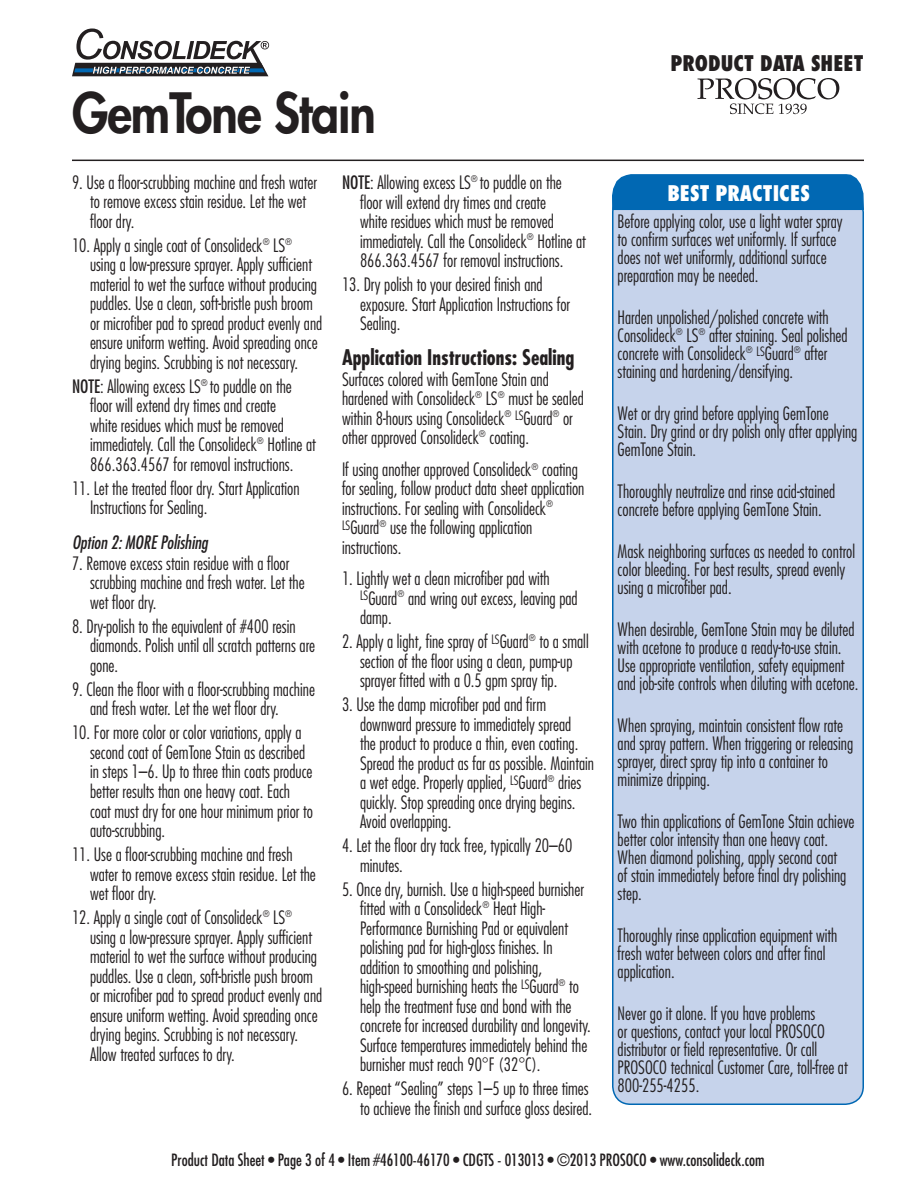
<style>
.page{position:relative;width:918px;height:1188px;background:#fff}
.page>*{position:absolute;margin:0;border:0;box-sizing:border-box;transform-origin:0 0}
._02_5_Product_Name_2{font:800 54px "Futura Std";letter-spacing:-.02em;color:#231f20;scale:.91 1}
._05_Sub-Header{font:700 condensed 21px "Futura Std";color:#231f20}
._10_Side_Box_Header{font:800 condensed 21px "Futura Std";color:#231f20}
._10_Side_Box_Header-2{font:800 condensed 21px "Futura Std";color:#fff}
._07_Bullet_Paragraph{font:300 condensed 18px/19.5px "Futura Std";color:#231f20}
._11_Side_Box_Body_Co{font:300 condensed 18px/18px "Futura Std";color:#231f20}
._06_Body_Copy{font:300 condensed 18px/19.5px "Futura Std";color:#231f20}
._05_Sub-Header-2{font:italic condensed 18px "Futura Std";color:#231f20}
._99_Item_Box{font:condensed 16.5px "Futura Std";color:#231f20}
.s1{font-weight:400}
</style>
<div class="page">
<svg style="left:72px;top:28px;width:197px;height:48px"></svg>
<div style="left:613px;top:195px;width:250px;height:909px;background:#c6d3eb;border-radius:18px"></div>
<div style="left:612px;top:194px;width:252px;height:911px;border:2px solid #0168b3;border-radius:18px"></div>
<svg style="left:612px;top:174px;width:252px;height:37px;background:#1573b8"></svg>
<div style="left:638px;top:182px;width:202px;height:21px;background:#0168b3"></div>
<hr style="left:72px;top:160px;width:792px;height:1px;background:#231f20">
<svg style="left:698px;top:78px;width:141px;height:36px"></svg>
<p class="_02_5_Product_Name_2" style="left:72px;top:79px;width:336px">GemTone Stain</p>
<p class="_07_Bullet_Paragraph" style="left:90px;top:173px;width:229px;text-indent:-18px">9. Use a floor-scrubbing machine and fresh water to remove excess stain residue. Let the wet floor dry.</p>
<p class="_07_Bullet_Paragraph" style="left:90px;top:236px;width:234px;text-indent:-18px">10. Apply a single coat of Consolideck<sup>®</sup> LS<sup>® </sup>using a low-pressure sprayer. Apply sufficient material to wet the surface without producing puddles. Use a clean, soft-bristle push broom or microfiber pad to spread product evenly and ensure uniform wetting. Avoid spreading once drying begins. Scrubbing is not necessary.</p>
<p class="_07_Bullet_Paragraph" style="left:90px;top:377px;width:227px;text-indent:-18px"><span class="s1">NOTE</span>: Allowing excess LS<sup>®</sup> to puddle on the floor will extend dry times and create<br>white residues which must be removed immediately. Call the Consolideck<sup>®</sup> Hotline at 866.363.4567 for removal instructions.</p>
<p class="_07_Bullet_Paragraph" style="left:90px;top:479px;width:211px;text-indent:-18px">11. Let the treated floor dry. Start Application<br>Instructions for Sealing.</p>
<p class="_05_Sub-Header-2" style="left:72px;top:532px;width:137px">Option 2: MORE Polishing</p>
<p class="_07_Bullet_Paragraph" style="left:90px;top:554px;width:216px;text-indent:-18px">7. Remove excess stain residue with a floor scrubbing machine and fresh water. Let the wet floor dry.</p>
<p class="_07_Bullet_Paragraph" style="left:90px;top:617px;width:227px;text-indent:-18px">8. Dry-polish to the equivalent of #400 resin diamonds. Polish until all scratch patterns are gone.</p>
<p class="_07_Bullet_Paragraph" style="left:90px;top:680px;width:226px;text-indent:-18px">9. Clean the floor with a floor-scrubbing machine and fresh water. Let the wet floor dry.</p>
<p class="_07_Bullet_Paragraph" style="left:90px;top:723px;width:224px;text-indent:-18px">10. For more color or color variations, apply a second coat of GemTone Stain as described in steps 1–6. Up to three thin coats produce better results than one heavy coat. Each coat must dry for one hour minimum prior to auto-scrubbing.</p>
<p class="_07_Bullet_Paragraph" style="left:90px;top:845px;width:227px;text-indent:-18px">11. Use a floor-scrubbing machine and fresh water to remove excess stain residue. Let the wet floor dry.</p>
<p class="_07_Bullet_Paragraph" style="left:90px;top:908px;width:234px;text-indent:-18px">12. Apply a single coat of Consolideck<sup>®</sup> LS<sup>® </sup>using a low-pressure sprayer. Apply sufficient material to wet the surface without producing puddles. Use a clean, soft-bristle push broom or microfiber pad to spread product evenly and ensure uniform wetting. Avoid spreading once drying begins. Scrubbing is not necessary.<br>Allow treated surfaces to dry.</p>
<p class="_07_Bullet_Paragraph" style="left:360px;top:173px;width:227px;text-indent:-18px"><span class="s1">NOTE</span>: Allowing excess LS<sup>®</sup> to puddle on the floor will extend dry times and create<br>white residues which must be removed immediately. Call the Consolideck<sup>®</sup> Hotline at 866.363.4567 for removal instructions.</p>
<p class="_07_Bullet_Paragraph" style="left:360px;top:275px;width:212px;text-indent:-18px">13. Dry polish to your desired finish and exposure. Start Application Instructions for<br>Sealing.</p>
<p class="_05_Sub-Header" style="left:342px;top:344px;width:234px">Application Instructions: Sealing</p>
<p class="_06_Body_Copy" style="left:342px;top:369px;width:243px">Surfaces colored with GemTone Stain and hardened with Consolideck<sup>®</sup> LS<sup>®</sup> must be sealed within 8-hours using Consolideck<sup>®</sup> <sup>LS</sup>Guard<sup>®</sup> or other approved Consolideck<sup>®</sup> coating.</p>
<p class="_06_Body_Copy" style="left:342px;top:459px;width:244px">If using another approved Consolideck<sup>®</sup> coating for sealing, follow product data sheet application instructions. For sealing with Consolideck<sup>® </sup><sup>LS</sup>Guard<sup>®</sup> use the following application instructions.</p>
<p class="_07_Bullet_Paragraph" style="left:360px;top:569px;width:219px;text-indent:-18px">1. Lightly wet a clean microfiber pad with<br><sup>LS</sup>Guard<sup>®</sup> and wring out excess, leaving pad damp.</p>
<p class="_07_Bullet_Paragraph" style="left:360px;top:632px;width:230px;text-indent:-18px">2. Apply a light, fine spray of <sup>LS</sup>Guard<sup>®</sup> to a small section of the floor using a clean, pump-up sprayer fitted with a 0.5 gpm spray tip.</p>
<p class="_07_Bullet_Paragraph" style="left:360px;top:695px;width:235px;text-indent:-18px">3. Use the damp microfiber pad and firm downward pressure to immediately spread<br>the product to produce a thin, even coating.<br>Spread the product as far as possible. Maintain a wet edge. Properly applied, <sup>LS</sup>Guard<sup>®</sup> dries quickly. Stop spreading once drying begins.<br>Avoid overlapping.</p>
<p class="_07_Bullet_Paragraph" style="left:360px;top:836px;width:214px;text-indent:-18px">4. Let the floor dry tack free, typically 20–60 minutes.</p>
<p class="_07_Bullet_Paragraph" style="left:360px;top:879px;width:232px;text-indent:-18px">5. Once dry, burnish. Use a high-speed burnisher fitted with a Consolideck<sup>®</sup> Heat High-Performance Burnishing Pad or equivalent polishing pad for high-gloss finishes. In addition to smoothing and polishing, high-speed burnishing heats the <sup>LS</sup>Guard<sup>®</sup> to help the treatment fuse and bond with the concrete for increased durability and longevity.<br>Surface temperatures immediately behind the burnisher must reach 90°F (32°C).</p>
<p class="_07_Bullet_Paragraph" style="left:342px;top:1079px;width:252px;text-align:right">6. Repeat “Sealing” steps 1–5 up to three times to achieve the finish and surface gloss desired.</p>
<p class="_10_Side_Box_Header" style="left:671px;top:50px;width:194px">PRODUCT DATA SHEET</p>
<p class="_10_Side_Box_Header-2" style="left:667px;top:180px;width:144px">BEST PRACTICES</p>
<p class="_11_Side_Box_Body_Co" style="left:618px;top:213px;width:227px">Before applying color, use a light water spray to confirm surfaces wet uniformly. If surface does not wet uniformly, additional surface preparation may be needed.</p>
<p class="_11_Side_Box_Body_Co" style="left:618px;top:309px;width:231px">Harden unpolished/polished concrete with Consolideck<sup>®</sup> LS<sup>®</sup> after staining. Seal polished concrete with Consolideck<sup>®</sup> <sup>LS</sup>Guard<sup>®</sup> after staining and hardening/densifying.</p>
<p class="_11_Side_Box_Body_Co" style="left:618px;top:405px;width:241px">Wet or dry grind before applying GemTone<br>Stain. Dry grind or dry polish only after applying<br>GemTone Stain.</p>
<p class="_11_Side_Box_Body_Co" style="left:618px;top:483px;width:219px">Thoroughly neutralize and rinse acid-stained concrete before applying GemTone Stain.</p>
<p class="_11_Side_Box_Body_Co" style="left:618px;top:543px;width:239px">Mask neighboring surfaces as needed to control color bleeding. For best results, spread evenly using a microfiber pad.</p>
<p class="_11_Side_Box_Body_Co" style="left:618px;top:621px;width:242px">When desirable, GemTone Stain may be diluted with acetone to produce a ready-to-use stain.<br>Use appropriate ventilation, safety equipment and job-site controls when diluting with acetone.</p>
<p class="_11_Side_Box_Body_Co" style="left:618px;top:717px;width:237px">When spraying, maintain consistent flow rate and spray pattern. When triggering or releasing sprayer, direct spray tip into a container to minimize dripping.</p>
<p class="_11_Side_Box_Body_Co" style="left:618px;top:813px;width:238px">Two thin applications of GemTone Stain achieve better color intensity than one heavy coat.<br>When diamond polishing, apply second coat<br>of stain immediately before final dry polishing step.</p>
<p class="_11_Side_Box_Body_Co" style="left:618px;top:927px;width:221px">Thoroughly rinse application equipment with fresh water between colors and after final application.</p>
<p class="_11_Side_Box_Body_Co" style="left:618px;top:1005px;width:232px">Never go it alone. If you have problems<br>or questions, contact your local PROSOCO distributor or field representative. Or call PROSOCO technical Customer Care, toll-free at 800-255-4255.</p>
<p class="_99_Item_Box" style="left:171px;top:1150px;width:595px">Product Data Sheet • Page 3 of 4 • Item #46100-46170 • CDGTS - 013013 • ©2013 PROSOCO • www.consolideck.com</p>
</div>
